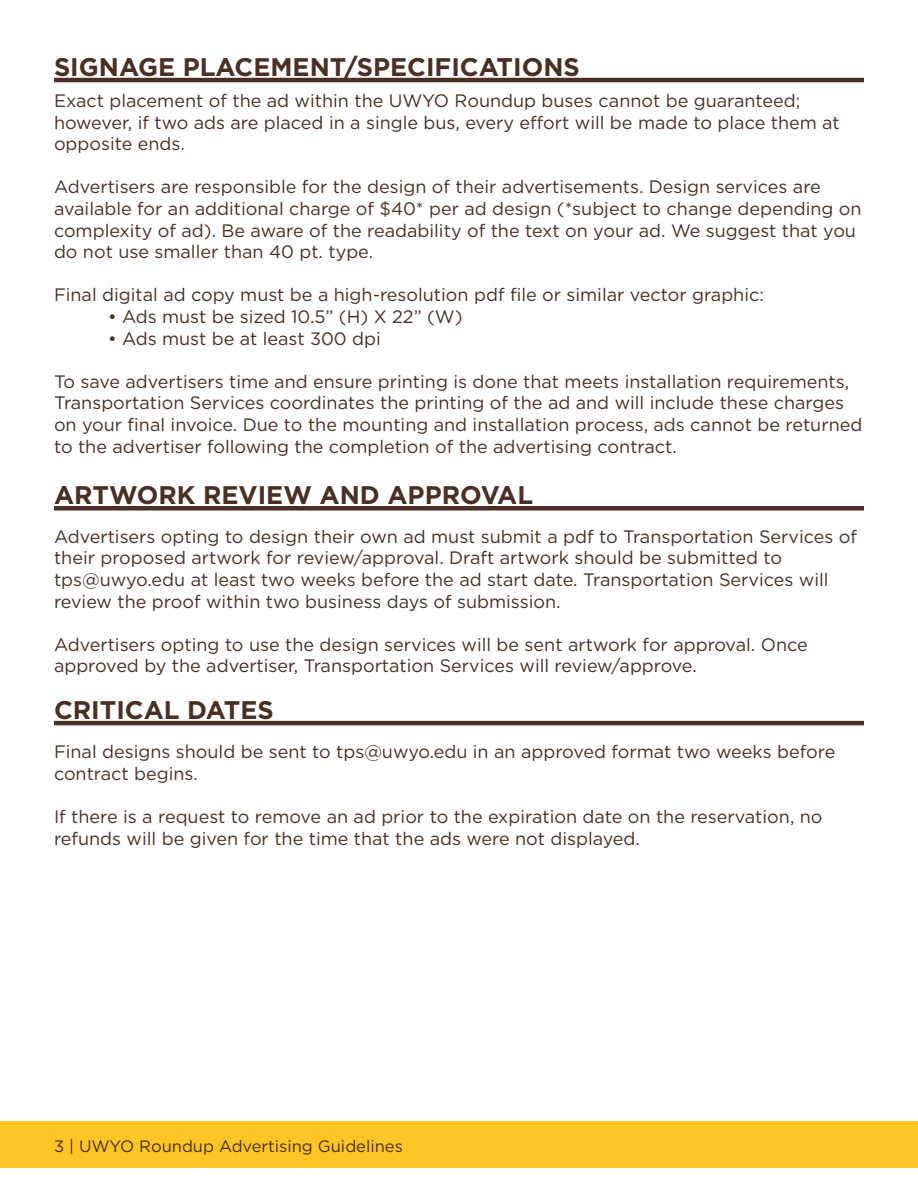
<style>
.page{position:relative;width:918px;height:1188px;background:#fff}
.page>*{position:absolute;margin:0;border:0;box-sizing:border-box;transform-origin:0 0}
.t1{font:700 25.5px "Gotham";color:#492f24}
.t2{font:18px/21.6px "Gotham";color:#492f24}
.t3{font:16.5px "Gotham";color:#492f24}
</style>
<div class="page">
<div style="left:0;top:1121px;width:918px;height:47px;background:#ffc425"></div>
<hr style="left:54px;top:78px;width:810px;height:4px;background:#492f24">
<div style="left:54px;top:506px;width:810px;height:5px;background:#492f24"></div>
<hr style="left:54px;top:721px;width:810px;height:4px;background:#492f24">
<h1 class="t1" style="left:54px;top:50px;width:527px">SIGNAGE PLACEMENT/SPECIFICATIONS</h1>
<p class="t2" style="left:54px;top:89px;width:787px">Exact placement of the ad within the UWYO Roundup buses cannot be guaranteed; however, if two ads are placed in a single bus, every effort will be made to place them at opposite ends.</p>
<p class="t2" style="left:54px;top:176px;width:809px">Advertisers are responsible for the design of their advertisements. Design services are available for an additional charge of $40* per ad design (*subject to change depending on complexity of ad). Be aware of the readability of the text on your ad. We suggest that you do not use smaller than 40 pt. type.</p>
<p class="t2" style="left:54px;top:284px;width:712px">Final digital ad copy must be a high-resolution pdf file or similar vector graphic:</p>
<p class="t2" style="left:108px;top:305px;width:356px">• Ads must be sized 10.5” (H) X 22” (W)</p>
<p class="t2" style="left:108px;top:327px;width:274px">• Ads must be at least 300 dpi</p>
<p class="t2" style="left:54px;top:370px;width:810px">To save advertisers time and ensure printing is done that meets installation requirements, Transportation Services coordinates the printing of the ad and will include these charges on your final invoice. Due to the mounting and installation process, ads cannot be returned to the advertiser following the completion of the advertising contract.</p>
<h1 class="t1" style="left:54px;top:478px;width:481px">ARTWORK REVIEW AND APPROVAL</h1>
<p class="t2" style="left:54px;top:525px;width:805px">Advertisers opting to design their own ad must submit a pdf to Transportation Services of their proposed artwork for review/approval. Draft artwork should be submitted to tps@uwyo.edu at least two weeks before the ad start date. Transportation Services will review the proof within two business days of submission.</p>
<p class="t2" style="left:54px;top:633px;width:755px">Advertisers opting to use the design services will be sent artwork for approval. Once approved by the advertiser, Transportation Services will review/approve.</p>
<h1 class="t1" style="left:54px;top:693px;width:221px">CRITICAL DATES</h1>
<p class="t2" style="left:54px;top:741px;width:783px">Final designs should be sent to tps@uwyo.edu in an approved format two weeks before contract begins.</p>
<p class="t2" style="left:54px;top:805px;width:770px">If there is a request to remove an ad prior to the expiration date on the reservation, no refunds will be given for the time that the ads were not displayed.</p>
<p class="t3" style="left:54px;top:1136px;width:350px">3 | UWYO Roundup Advertising Guidelines</p>
</div>
